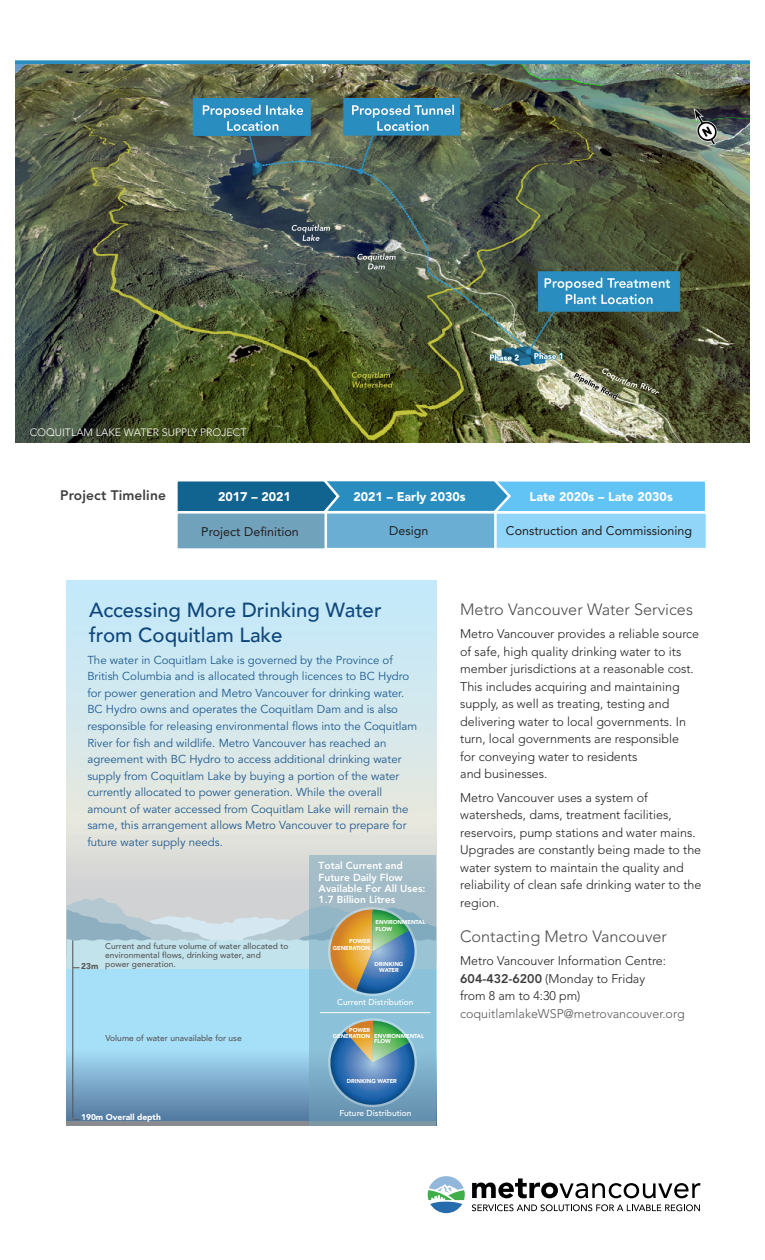
<style>
.page{position:relative;width:765px;height:1260px;background:#fff}
.page>*{position:absolute;margin:0;border:0;box-sizing:border-box;transform-origin:0 0}
.t1{font:500 20.38px/24.5px "Avenir";color:#0f477c}
.SubHead{font:300 16.25px "Avenir LT Std";color:#4b4c4d}
.Body{font:800 13.75px "Avenir LT Std";letter-spacing:.01em;color:#3e3e3f}
.Body-2{font:300 12.5px/17.5px "Avenir LT Std";color:#231f20}
.Body-3{font:12.5px "Avenir LT Std";color:#231f20}
.Body-4{font:900 12.5px "Avenir LT Std";color:#fff}
.Body-5{font:300 12.5px "Avenir LT Std";color:#57585a}
.t2{font:11.5px/16.6px "Avenir LT Std";color:#205b91}
.Body-6{font:300 10.62px "Avenir LT Std";color:#fff}
.t3{font:800 10.25px/11.5px "Avenir LT Std";color:#fff}
.t4{font:500 8.38px/8.9px "Avenir";color:#57585a}
.t5{font:500 8.38px "Avenir LT Std";color:#fff}
.t6{font:900 8.38px "Avenir";color:#fff}
.t7{font:900 8.38px "Avenir";color:#57585a}
.t8{font:900 5.62px/7.1px "Avenir";letter-spacing:-.01em;color:#fff}
.s1{font-weight:800;color:#3e3e3f}
</style>
<div class="page">
<img style="left:16px;top:64px;width:733px;height:379px">
<svg style="left:66px;top:581px;width:371px;height:544px;background:#d4e5e9"></svg>
<svg style="left:66px;top:969px;width:243px;height:152px;background:#8dbfdd"></svg>
<hr style="left:66px;top:1121px;width:370px;height:4px;background:#898b8e">
<hr style="left:73px;top:940px;width:1px;height:179px;background:#57585a">
<svg style="left:71px;top:1116px;width:8px;height:4px"></svg>
<svg style="left:309px;top:856px;width:127px;height:270px;background:#8eb5c8"></svg>
<svg style="left:326px;top:1018px;width:95px;height:93px;background:#6594a9"></svg>
<svg style="left:67px;top:898px;width:369px;height:99px;background:#abc8cf"></svg>
<hr style="left:320px;top:1012px;width:110px;height:1px;background:#fff">
<svg style="left:177px;top:481px;width:529px;height:68px;background:#68afd4"></svg>
<svg style="left:472px;top:1178px;width:228px;height:20px"></svg>
<svg style="left:428px;top:1176px;width:37px;height:37px"></svg>
<svg style="left:472px;top:1204px;width:228px;height:7px"></svg>
<svg style="left:16px;top:60px;width:733px;height:4px;background:#3b96c5"></svg>
<p class="Body-6" style="left:30px;top:427px;width:218px">COQUITLAM LAKE WATER SUPPLY PROJECT</p>
<p class="Body" style="left:60px;top:488px;width:107px">Project Timeline</p>
<p class="Body-4" style="left:353px;top:489px;width:114px">2021 – Early 2030s</p>
<p class="Body-4" style="left:530px;top:489px;width:145px">Late 2020s – Late 2030s</p>
<p class="Body-3" style="left:506px;top:524px;width:188px">Construction and Commissioning</p>
<p class="Body-4" style="left:218px;top:489px;width:74px">2017 – 2021</p>
<p class="Body-3" style="left:201px;top:524px;width:99px">Project Definition</p>
<p class="Body-3" style="left:389px;top:524px;width:41px">Design</p>
<p class="t1" style="left:89px;top:597px;width:294px">Accessing More Drinking Water from Coquitlam Lake</p>
<p class="t2" style="left:87px;top:652px;width:331px">The water in Coquitlam Lake is governed by the Province of British Columbia and is allocated through licences to BC Hydro for power generation and Metro Vancouver for drinking water.<br>BC Hydro owns and operates the Coquitlam Dam and is also responsible for releasing environmental flows into the Coquitlam River for fish and wildlife. Metro Vancouver has reached an agreement with BC Hydro to access additional drinking water supply from Coquitlam Lake by buying a portion of the water currently allocated to power generation. While the overall amount of water accessed from Coquitlam Lake will remain the same, this arrangement allows Metro Vancouver to prepare for future water supply needs.</p>
<p class="t3" style="left:319px;top:860px;width:108px">Total Current and<br>Future Daily Flow<br>Available For All Uses:<br>1.7 Billion Litres</p>
<p class="t4" style="left:105px;top:941px;width:185px">Current and future volume of water allocated to environmental flows, drinking water, and<br>power generation.</p>
<p class="t7" style="left:81px;top:959px;width:19px">23m</p>
<p class="t4" style="left:105px;top:1033px;width:138px">Volume of water unavailable for use</p>
<p class="t6" style="left:81px;top:1110px;width:81px">190m Overall depth</p>
<p class="t8" style="left:376px;top:918px;width:51px">ENVIRONMENTAL<br>FLOW</p>
<p class="t8" style="left:375px;top:961px;width:30px;line-height:5.9px;text-align:center">DRINKING<br>WATER</p>
<p class="t8" style="left:333px;top:937px;width:39px;text-align:right">POWER<br>GENERATION</p>
<p class="t5" style="left:337px;top:998px;width:78px">Current Distribution</p>
<p class="t8" style="left:349px;top:1026px;width:23px">POWER</p>
<p class="t8" style="left:333px;top:1032px;width:93px">GENERATION ENVIRONMENTAL</p>
<p class="t8" style="left:374px;top:1038px;width:18px">FLOW</p>
<p class="t8" style="left:347px;top:1077px;width:51px">DRINKING WATER</p>
<p class="t5" style="left:339px;top:1108px;width:74px">Future Distribution</p>
<p class="SubHead" style="left:460px;top:600px;width:234px">Metro Vancouver Water Services</p>
<p class="Body-2" style="left:460px;top:625px;width:241px">Metro Vancouver provides a reliable source of safe, high quality drinking water to its member jurisdictions at a reasonable cost.<br>This includes acquiring and maintaining supply, as well as treating, testing and delivering water to local governments. In turn, local governments are responsible<br>for conveying water to residents<br>and businesses.</p>
<p class="Body-2" style="left:460px;top:789px;width:243px">Metro Vancouver uses a system of watersheds, dams, treatment facilities, reservoirs, pump stations and water mains.<br>Upgrades are constantly being made to the water system to maintain the quality and reliability of clean safe drinking water to the region.</p>
<p class="SubHead" style="left:460px;top:927px;width:208px">Contacting Metro Vancouver</p>
<p class="Body-2" style="left:460px;top:952px;width:207px">Metro Vancouver Information Centre:<br><span class="s1">604-432-6200</span> (Monday to Friday from 8 am to 4:30 pm)</p>
<p class="Body-5" style="left:460px;top:1006px;width:226px">coquitlamlakeWSP@metrovancouver.org</p>
</div>
